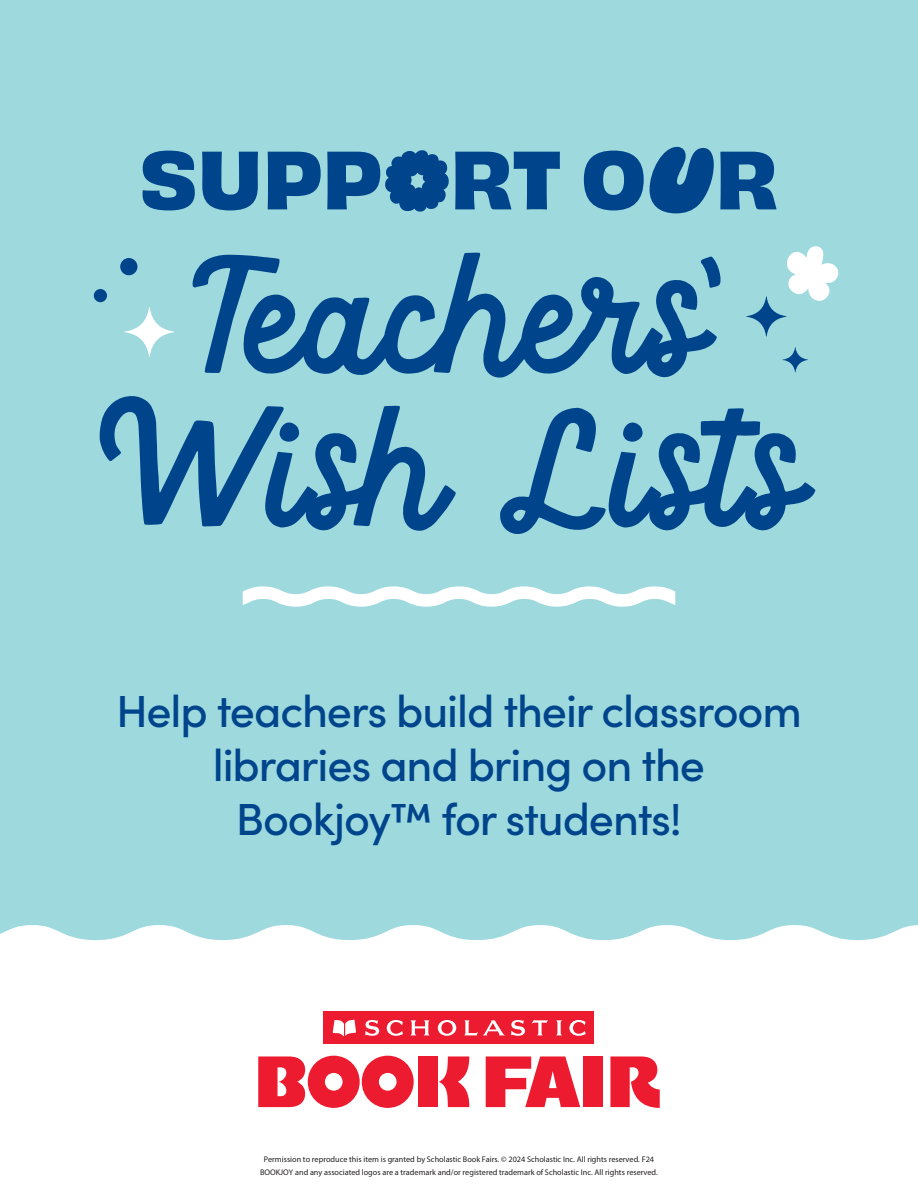
<style>
.page{position:relative;width:918px;height:1188px;background:#fff}
.page>*{position:absolute;margin:0;border:0;box-sizing:border-box;transform-origin:0 0}
.t1{font:176.85px "Jungle Giant Script";color:#00458c}
.t2{font:76.95px "Obviously Ruckus";color:#00458c}
.t3{font:500 45px/54px "Sofia Pro";letter-spacing:-.025em;color:#00458c;text-align:center}
.t4{font:8.25px/12.8px "Arial MT Std";color:#221e1f;text-align:center}
</style>
<div class="page">
<div style="left:0;top:0;width:918px;height:940px;background:#9dd9dd"></div>
<svg style="left:243px;top:586px;width:432px;height:21px"></svg>
<div style="left:94px;top:289px;width:13px;height:13px;background:#00458c;border-radius:50%"></div>
<div style="left:120px;top:258px;width:17px;height:17px;background:#00458c;border-radius:50%"></div>
<svg style="left:124px;top:307px;width:50px;height:50px"></svg>
<svg style="left:783px;top:347px;width:25px;height:26px"></svg>
<svg style="left:746px;top:244px;width:94px;height:93px"></svg>
<div style="left:418px;top:1056px;width:19px;height:51px;background:#ed1b2f"></div>
<svg style="left:439px;top:1056px;width:30px;height:51px"></svg>
<div style="left:583px;top:1056px;width:20px;height:51px;background:#ed1b2f"></div>
<svg style="left:486px;top:1056px;width:94px;height:51px"></svg>
<svg style="left:610px;top:1056px;width:50px;height:52px"></svg>
<svg style="left:258px;top:1056px;width:156px;height:52px"></svg>
<div style="left:324px;top:1012px;width:270px;height:32px;background:#ed1b2f"></div>
<svg style="left:333px;top:1020px;width:23px;height:16px"></svg>
<svg style="left:365px;top:1020px;width:221px;height:16px"></svg>
<p class="t2" style="left:139px;top:142px;width:641px">SUPPORT OUR</p>
<p class="t1" style="left:181px;top:214px;width:545px">Teachers'</p>
<p class="t1" style="left:102px;top:367px;width:706px">Wish Lists</p>
<p class="t3" style="left:116px;top:682px;width:687px">Help teachers build their classroom libraries and bring on the<br>Bookjoy™ for students!</p>
<p class="t4" style="left:260px;top:1153px;width:399px">Permission to reproduce this item is granted by Scholastic Book Fairs. © 2024 Scholastic Inc. All rights reserved. F24<br>BOOKJOY and any associated logos are a trademark and/or registered trademark of Scholastic Inc. All rights reserved.</p>
</div>
